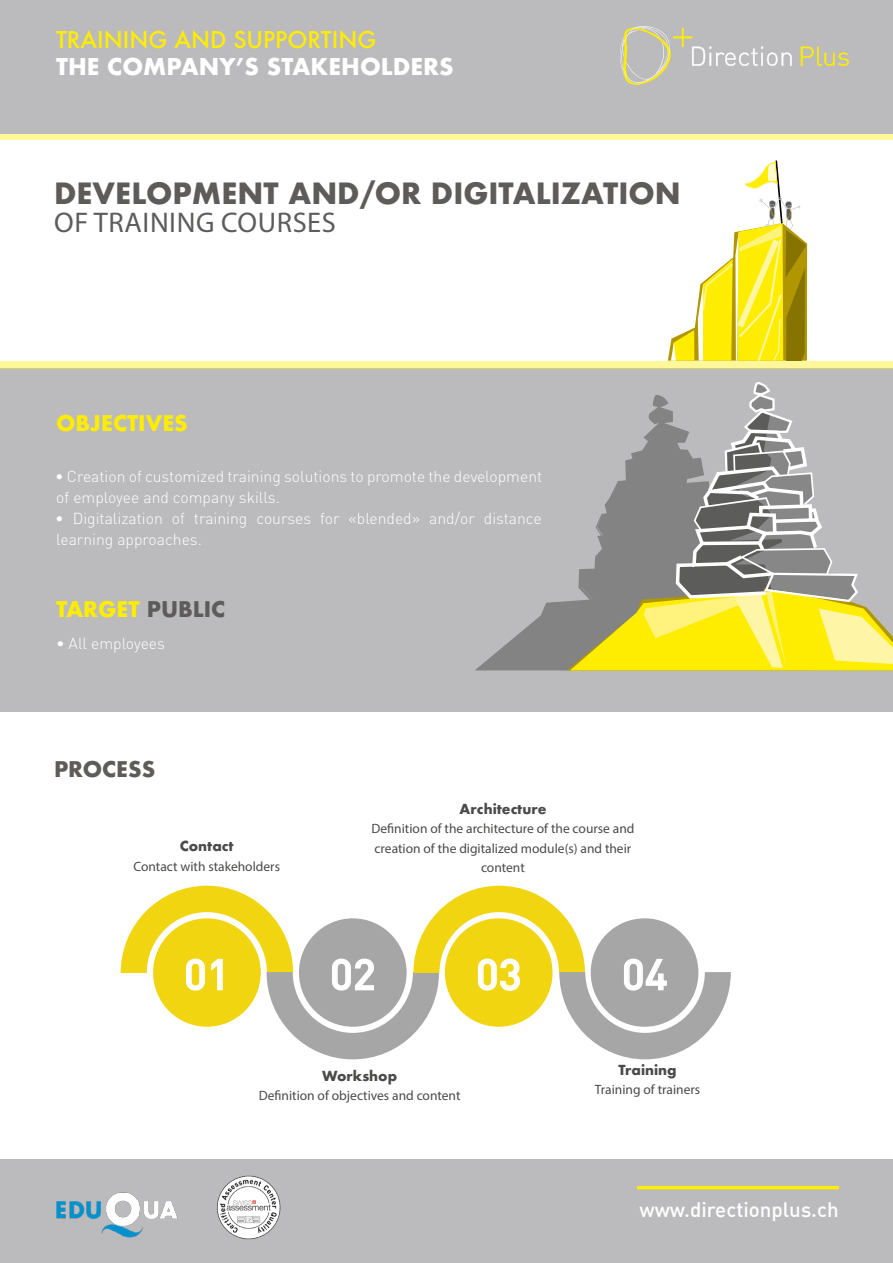
<style>
.page{position:relative;width:893px;height:1263px;background:#fff}
.page>*{position:absolute;margin:0;border:0;box-sizing:border-box;transform-origin:0 0}
.t1{font:500 42.3px "DIN";color:#fff}
.t2{font:700 28.5px "Futura";color:#5d5c5b}
.t3{font:28.5px "Myriad Pro";letter-spacing:.02em;color:#5d5c5b}
.t4{font:700 22.5px "Futura";color:#fff}
.t5{font:500 22.5px "Futura";color:#ffed00}
.t6{font:700 21px "Futura";color:#ffed00}
.t7{font:700 21px "Futura";color:#5d5c5b}
.t8{font:20.55px "DIN Medium Alternate";color:#fff}
.t9{font:300 15.75px/21px "DIN Pro";color:#fff}
.t10{font:13.5px/19.5px "Myriad Pro";color:#4a4a49;text-align:center}
.t11{font:700 13.5px "Futura";color:#4a4a49}
.s1{color:#5d5c5b}
</style>
<div class="page">
<div style="left:0;top:1159px;width:893px;height:104px;background:#bbbbbd"></div>
<div style="left:0;top:133px;width:893px;height:7px;background:#fff79a"></div>
<div style="left:0;top:368px;width:893px;height:344px;background:#bbbbbd"></div>
<img style="left:56px;top:1192px;width:122px;height:46px">
<hr style="left:637px;top:1186px;width:202px;height:3px;background:#ffed00">
<img style="left:217px;top:1175px;width:64px;height:65px">
<div style="left:0;top:361px;width:893px;height:7px;background:#fff79a"></div>
<div style="left:0;top:0;width:893px;height:133px;background:#bbbbbd"></div>
<svg style="left:801px;top:47px;width:48px;height:19px"></svg>
<svg style="left:620px;top:26px;width:172px;height:59px"></svg>
<svg style="left:475px;top:601px;width:92px;height:69px;fill:#838384"></svg>
<svg style="left:567px;top:382px;width:326px;height:288px"></svg>
<svg style="left:668px;top:160px;width:139px;height:201px"></svg>
<svg style="left:121px;top:886px;width:610px;height:173px"></svg>
<div style="left:591px;top:918px;width:107px;height:109px;background:#a6a6a6;border-radius:50%"></div>
<h3 class="t5" style="left:56px;top:24px;width:322px">TRAINING AND SUPPORTING</h3>
<h3 class="t4" style="left:56px;top:50px;width:399px">THE COMPANY’S STAKEHOLDERS</h3>
<h2 class="t2" style="left:54px;top:172px;width:628px">DEVELOPMENT AND/OR DIGITALIZATION</h2>
<h2 class="t3" style="left:54px;top:205px;width:283px">OF TRAINING COURSES</h2>
<h3 class="t6" style="left:56px;top:407px;width:133px">OBJECTIVES</h3>
<p class="t9" style="left:55px;top:465px;width:489px">• Creation of customized training solutions to promote the development of employee and company skills.</p>
<p class="t9" style="left:55px;top:507px;width:488px">• Digitalization of training courses for «blended» and/or distance learning approaches.</p>
<h3 class="t6" style="left:56px;top:594px;width:171px">TARGET <span class="s1">PUBLIC</span></h3>
<p class="t9" style="left:56px;top:632px;width:110px">• All employees</p>
<h3 class="t7" style="left:54px;top:754px;width:103px">PROCESS</h3>
<p class="t11" style="left:180px;top:836px;width:55px">Contact</p>
<p class="t10" style="left:133px;top:856px;width:148px">Contact with stakeholders</p>
<p class="t11" style="left:459px;top:799px;width:89px">Architecture</p>
<p class="t10" style="left:371px;top:819px;width:265px">Definition of the architecture of the course and creation of the digitalized module(s) and their content</p>
<h1 class="t1" style="left:184px;top:947px;width:47px">01</h1>
<h1 class="t1" style="left:330px;top:947px;width:47px">02</h1>
<h1 class="t1" style="left:476px;top:947px;width:47px">03</h1>
<h1 class="t1" style="left:622px;top:947px;width:47px">04</h1>
<p class="t11" style="left:322px;top:1066px;width:77px">Workshop</p>
<p class="t10" style="left:259px;top:1086px;width:203px">Definition of objectives and content</p>
<p class="t11" style="left:618px;top:1060px;width:60px">Training</p>
<p class="t10" style="left:595px;top:1080px;width:107px">Training of trainers</p>
<h3 class="t8" style="left:639px;top:1196px;width:201px">www.directionplus.ch</h3>
</div>
